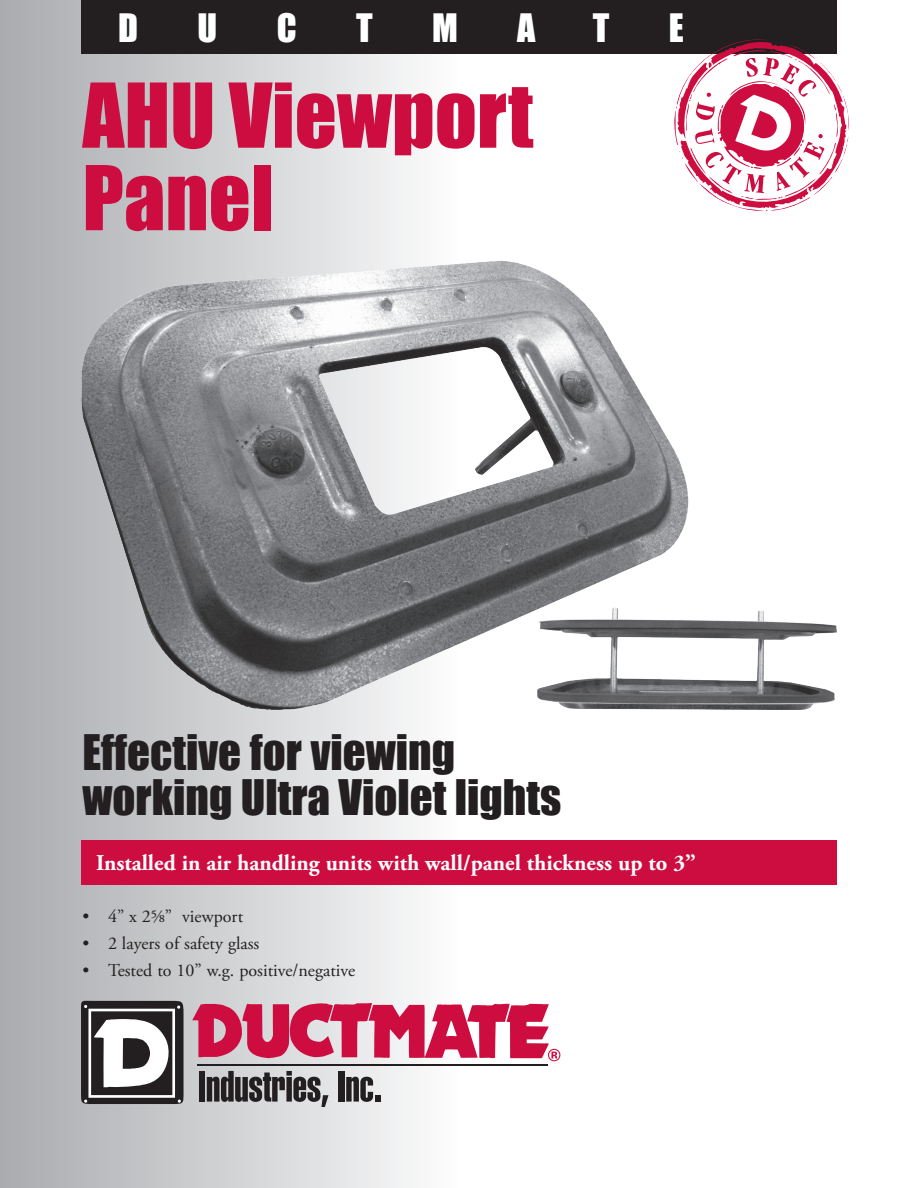
<style>
.page{position:relative;width:918px;height:1188px;background:#fff}
.page>*{position:absolute;margin:0;border:0;box-sizing:border-box;transform-origin:0 0}
.t1{font:82.5px/82.5px "Impact";color:#cd0d40}
.t2{font:45px/45px "Impact";color:#231f20}
.t3{font:36px "Impact";color:#fff}
.t4{font:700 22.5px "Adobe Garamond Pro";color:#fff}
.t5{font:18px "Adobe Garamond Pro";color:#231f20}
</style>
<div class="page">
<div style="left:0;top:0;width:459px;height:1188px;background:linear-gradient(to right,#a9aaae,#fbfbfc)"></div>
<div style="left:81px;top:0;width:756px;height:54px;background:#231f20"></div>
<svg style="left:674px;top:39px;width:175px;height:172px"></svg>
<div style="left:81px;top:840px;width:756px;height:44px;background:#cd0d40"></div>
<div style="left:199px;top:1071px;width:6px;height:31px;background:#231f20"></div>
<svg style="left:207px;top:1071px;width:122px;height:36px;background:#7e7d7e"></svg>
<div style="left:338px;top:1071px;width:6px;height:31px;background:#231f20"></div>
<svg style="left:346px;top:1077px;width:34px;height:25px"></svg>
<hr style="left:197px;top:1064px;width:351px;height:2px;background:#231f20">
<svg style="left:81px;top:1001px;width:104px;height:103px"></svg>
<svg style="left:192px;top:1003px;width:368px;height:58px"></svg>
<img style="left:81px;top:261px;width:607px;height:449px">
<img style="left:537px;top:608px;width:300px;height:102px">
<h3 class="t3" style="left:118px;top:0;width:21px">D</h3>
<h3 class="t3" style="left:198px;top:0;width:21px">U</h3>
<h3 class="t3" style="left:277px;top:0;width:21px">C</h3>
<h3 class="t3" style="left:356px;top:0;width:18px">T</h3>
<h3 class="t3" style="left:432px;top:0;width:27px">M</h3>
<h3 class="t3" style="left:517px;top:0;width:20px">A</h3>
<h3 class="t3" style="left:593px;top:0;width:18px">T</h3>
<h3 class="t3" style="left:669px;top:0;width:16px">E</h3>
<p class="t1" style="left:82px;top:72px;width:452px">AHU Viewport<br>Panel</p>
<p class="t2" style="left:82px;top:729px;width:480px">Effective for viewing working Ultra Violet lights</p>
<p class="t4" style="left:96px;top:850px;width:601px">Installed in air handling units with wall/panel thickness up to 3”</p>
<p class="t5" style="left:82px;top:905px;width:162px">• 4” x 2⅝” viewport</p>
<p class="t5" style="left:82px;top:932px;width:178px">• 2 layers of safety glass</p>
<p class="t5" style="left:82px;top:959px;width:274px">• Tested to 10” w.g. positive/negative</p>
</div>
